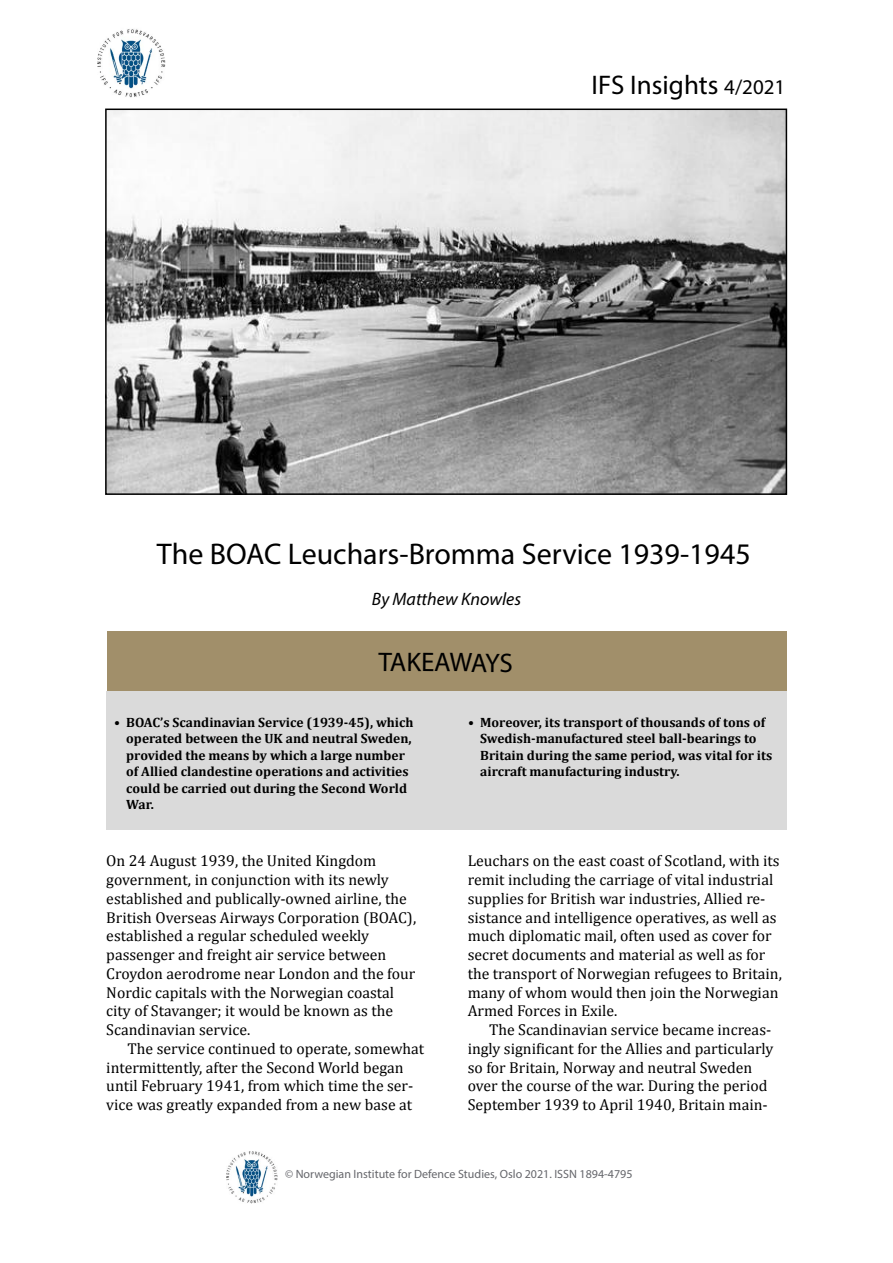
<style>
.page{position:relative;width:893px;height:1263px;background:#fff}
.page>*{position:absolute;margin:0;border:0;box-sizing:border-box;transform-origin:0 0}
.t1{font:30px "Myriad Pro";color:#000}
.Body_first-last{font:27px "Myriad Pro";color:#000}
.Overskrift_1{font:italic 18px "Myriad Pro";color:#000}
.brødtekst_med_innryk{font:15.75px/18.8px "Cambria";color:#000}
.brødtekst{font:15.75px/18.8px "Cambria";color:#000}
.Body_First{font:700 13.5px/16.5px "Cambria";color:#000}
.t2{font:12px "Myriad Pro";color:#65666b}
.s1{font-size:21px}
</style>
<div class="page">
<img style="left:226px;top:1151px;width:52px;height:53px">
<img style="left:98px;top:29px;width:67px;height:69px">
<div style="left:107px;top:631px;width:679px;height:60px;background:#a18f6a"></div>
<div style="left:107px;top:691px;width:680px;height:138px;background:#dadada"></div>
<img style="left:108px;top:112px;width:676px;height:380px">
<div style="left:105px;top:109px;width:682px;height:386px;border:2px solid #000"></div>
<p class="Body_first-last" style="left:592px;top:69px;width:195px">IFS Insights <span class="s1">4/2021</span></p>
<p class="t1" style="left:157px;top:535px;width:595px">The BOAC Leuchars-Bromma Service 1939-1945</p>
<p class="Overskrift_1" style="left:372px;top:587px;width:151px">By Matthew Knowles</p>
<p class="Body_first-last" style="left:379px;top:645px;width:136px;rotate:1deg">TAKEAWAYS</p>
<p class="Body_First" style="left:126px;top:713px;width:289px;text-indent:-12px">• BOAC’s Scandinavian Service (1939-45), which operated between the UK and neutral Sweden, provided the means by which a large number of Allied clandestine operations and activities could be carried out during the Second World War.</p>
<p class="brødtekst" style="left:106px;top:851px;width:311px">On 24 August 1939, the United Kingdom government, in conjunction with its newly established and publically-owned airline, the British Overseas Airways Corporation (BOAC), established a regular scheduled weekly passenger and freight air service between Croydon aerodrome near London and the four Nordic capitals with the Norwegian coastal city of Stavanger; it would be known as the Scandinavian service.</p>
<p class="brødtekst_med_innryk" style="left:106px;top:1039px;width:319px;text-indent:21px">The service continued to operate, somewhat intermittently, after the Second World began until February 1941, from which time the ser&shy;vice was greatly expanded from a new base at</p>
<p class="Body_First" style="left:480px;top:713px;width:294px;text-indent:-12px">• Moreover, its transport of thousands of tons of Swedish-manufactured steel ball-bearings to Britain during the same period, was vital for its aircraft manufacturing industry.</p>
<p class="brødtekst_med_innryk" style="left:468px;top:851px;width:316px">Leuchars on the east coast of Scotland, with its remit including the carriage of vital industrial supplies for British war industries, Allied re&shy;sistance and intelligence operatives, as well as much diplomatic mail, often used as cover for secret documents and material as well as for the transport of Norwegian refugees to Britain, many of whom would then join the Norwegian Armed Forces in Exile.</p>
<p class="brødtekst_med_innryk" style="left:468px;top:1020px;width:307px;text-indent:21px">The Scandinavian service became increas&shy;ingly significant for the Allies and particularly so for Britain, Norway and neutral Sweden over the course of the war. During the period September 1939 to April 1940, Britain main-</p>
<p class="t2" style="left:285px;top:1166px;width:349px">© Norwegian Institute for Defence Studies, Oslo 2021. ISSN 1894-4795</p>
</div>
